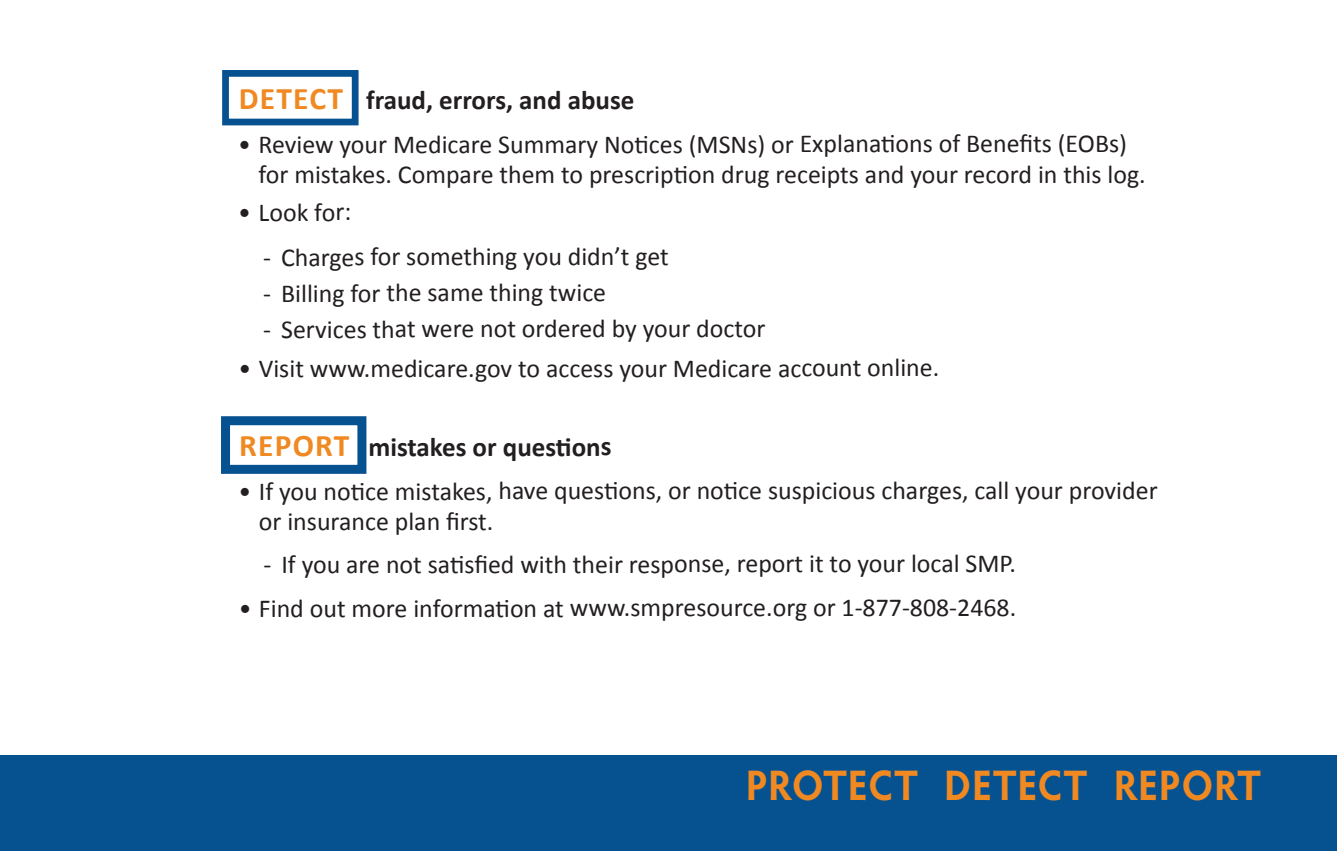
<style>
.page{position:relative;width:1337px;height:851px;background:#fff}
.page>*{position:absolute;margin:0;border:0;box-sizing:border-box;transform-origin:0 0}
.t1{font:700 42.75px "Hypatia Sans Pro";letter-spacing:.01em;color:#f08921;scale:.9 1}
.IFC{font:700 27px "Calibri";color:#231f20}
.calibri_bullet{font:25.88px/30.4px "Calibri";color:#231f20}
.calibr_sub_bullet{font:25.88px "Calibri";color:#231f20}
.s1{font-size:31.5px;color:#f08921}
</style>
<div class="page">
<div style="left:221px;top:416px;width:145px;height:58px;border:9px solid #065190"></div>
<div style="left:222px;top:70px;width:136px;height:55px;border:7px solid #065190"></div>
<div style="left:0;top:755px;width:1336px;height:95px;background:#065190"></div>
<p class="IFC" style="left:239px;top:83px;width:397px"><span class="s1">DETECT</span> fraud, errors, and abuse</p>
<p class="calibri_bullet" style="left:258px;top:129px;width:889px;text-indent:-20px">• Review your Medicare Summary Notices (MSNs) or Explanations of Benefits (EOBs) for mistakes. Compare them to prescription drug receipts and your record in this log.</p>
<p class="calibri_bullet" style="left:238px;top:197px;width:115px">• Look for:</p>
<p class="calibr_sub_bullet" style="left:263px;top:240px;width:407px">- Charges for something you didn’t get</p>
<p class="calibr_sub_bullet" style="left:263px;top:276px;width:344px">- Billing for the same thing twice</p>
<p class="calibr_sub_bullet" style="left:263px;top:312px;width:504px">- Services that were not ordered by your doctor</p>
<p class="calibri_bullet" style="left:238px;top:353px;width:702px">• Visit www.medicare.gov to access your Medicare account online.</p>
<p class="IFC" style="left:239px;top:429px;width:374px"><span class="s1">REPORT</span> mistakes or questions</p>
<p class="calibri_bullet" style="left:259px;top:475px;width:900px;text-indent:-20px">• If you notice mistakes, have questions, or notice suspicious charges, call your provider or insurance plan first.</p>
<p class="calibr_sub_bullet" style="left:263px;top:547px;width:754px">- If you are not satisfied with their response, report it to your local SMP.</p>
<p class="calibri_bullet" style="left:239px;top:592px;width:779px">• Find out more information at www.smpresource.org or 1-877-808-2468.</p>
<p class="t1" style="left:745px;top:754px;width:574px">PROTECT DETECT REPORT</p>
</div>
